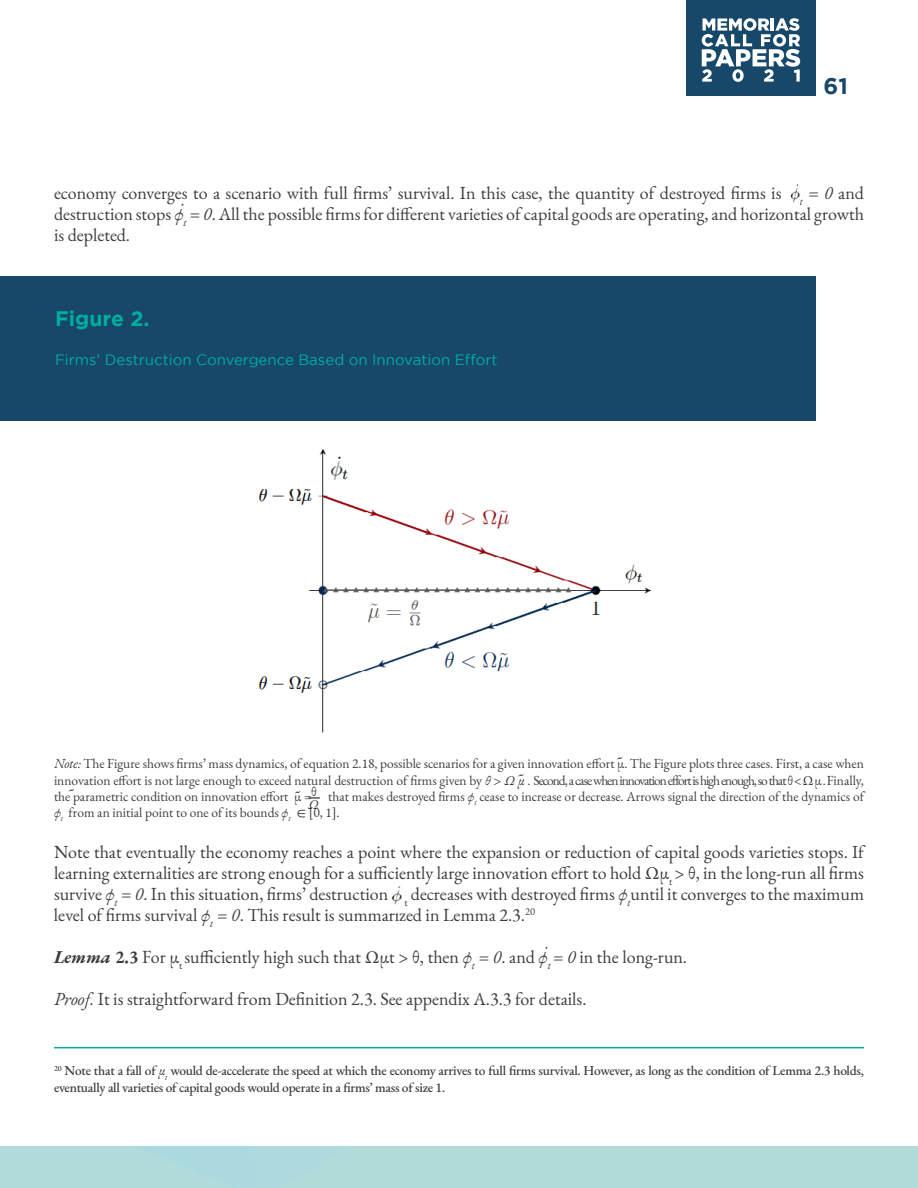
<style>
.page{position:relative;width:918px;height:1188px;background:#fff}
.page>*{position:absolute;margin:0;border:0;box-sizing:border-box;transform-origin:0 0}
.t1{font:700 22.5px "Gotham";color:#174769}
.t2{font:700 21px "Gotham";color:#00ad9f}
.t3{font:18px/21px "EB Garamond";color:#3c3c3b;text-align:justify}
.t4{font:italic 18px "EB Garamond";color:#3c3c3b}
.t5{font:15px "Gotham";color:#00ad9f}
.t6{font:13.5px/16.2px "EB Garamond";color:#3c3c3b;text-align:justify}
.t7{font:500 13.5px/16.5px "EB Garamond";letter-spacing:-.02em;color:#3c3c3b}
.t8{font:italic 13.5px "EB Garamond";color:#3c3c3b}
.s1{font-style:italic}
.s2{font-family:"STIX General"}
.s3{font-weight:700;font-style:italic}
.s4{font-weight:700}
.s5{font-weight:400;font-style:italic}
</style>
<div class="page">
<div style="left:686px;top:0;width:129px;height:96px;background:#174769"></div>
<svg style="left:702px;top:18px;width:98px;height:64px"></svg>
<div style="left:0;top:276px;width:815px;height:145px;background:#174769"></div>
<img style="left:258px;top:448px;width:394px;height:285px">
<hr style="left:54px;top:1047px;width:810px;height:1px;background:#00ad9f">
<img style="left:790px;top:184px;width:10px;height:19px">
<img style="left:391px;top:886px;width:10px;height:19px">
<svg style="left:308px;top:798px;width:12px;height:1px"></svg>
<p class="t1" style="left:824px;top:73px;width:26px">61</p>
<p class="t3" style="left:54px;top:182px;width:812px">economy converges to a scenario with full firms’ survival. In this case, the quantity of destroyed firms is <sub>t</sub> <span class="s1">= 0</span> and destruction stops <span class="s1">ϕ</span><sub>t</sub> <span class="s1">= 0</span>. All the possible firms for different varieties of capital goods are operating, and horizontal growth is depleted.</p>
<p class="t4" style="left:179px;top:197px;width:5px">˙</p>
<p class="t2" style="left:55px;top:306px;width:96px">Figure 2.</p>
<p class="t5" style="left:55px;top:351px;width:444px">Firms’ Destruction Convergence Based on Innovation Effort</p>
<p class="t3" style="left:620px;top:752px;width:7px">̃</p>
<p class="t6" style="left:54px;top:756px;width:812px"><span class="s1">Note:</span> The Figure shows firms’ mass dynamics, of equation 2.18, possible scenarios for a given innovation effort μ. The Figure plots three cases. First, a case when innovation effort is not large enough to exceed natural destruction of firms given by <span class="s1">θ &gt; Ω μ</span> . Second, a case when innovation effort is high enough, so that θ &lt; Ω μ . Finally, the parametric condition on innovation effort μ = that makes destroyed firms <span class="s1">ϕ</span><sub>t</sub> cease to increase or decrease. Arrows signal the direction of the dynamics of <span class="s1">ϕ</span><sub>t</sub> from an initial point to one of its bounds <span class="s1">ϕ</span><sub>t</sub> <span class="s2">∈</span> [0, 1].</p>
<p class="t3" style="left:521px;top:768px;width:7px">̃</p>
<p class="t6" style="left:311px;top:783px;width:7px">θ</p>
<p class="t8" style="left:308px;top:796px;width:12px">Ω</p>
<p class="t3" style="left:71px;top:784px;width:7px">̃</p>
<p class="t3" style="left:298px;top:786px;width:7px">̃</p>
<p class="t3" style="left:54px;top:842px;width:812px">Note that eventually the economy reaches a point where the expansion or reduction of capital goods varieties stops. If learning externalities are strong enough for a sufficiently large innovation effort to hold Ωµ<sub>t</sub> &gt; θ, in the long-run all firms survive <span class="s1">ϕ</span><sub>t</sub> <span class="s1">= 0</span>. In this situation, firms’ destruction <sub>t</sub> decreases with destroyed firms <span class="s1">ϕ</span><sub>t</sub>until it converges to the maximum level of firms survival <span class="s1">ϕ</span><sub>t</sub> <span class="s1">= 0</span>. This result is summarized in Lemma 2.3.<sup>20</sup></p>
<p class="t3" style="left:54px;top:947px;width:635px"><span class="s3">Lemma</span> <span class="s4">2.3</span> For µ<sub>t</sub> sufficiently high such that Ωµt &gt; θ, then <span class="s1">ϕ</span><sub>t</sub> <span class="s1">= 0</span>. and <span class="s1">ϕ</span><sub>t</sub> <span class="s1">= 0</span> in the long-run.</p>
<p class="t3" style="left:54px;top:989px;width:534px"><span class="s1">Proof.</span> It is straightforward from Definition 2.3. See appendix A.3.3 for details.</p>
<p class="t4" style="left:543px;top:940px;width:5px">˙</p>
<p class="t7" style="left:54px;top:1062px;width:812px"><sup>20</sup> Note that a fall of <span class="s5">µ</span><sub>t</sub> would de-accelerate the speed at which the economy arrives to full firms survival. However, as long as the condition of Lemma 2.3 holds, eventually all varieties of capital goods would operate in a firms’ mass of size 1.</p>
</div>
